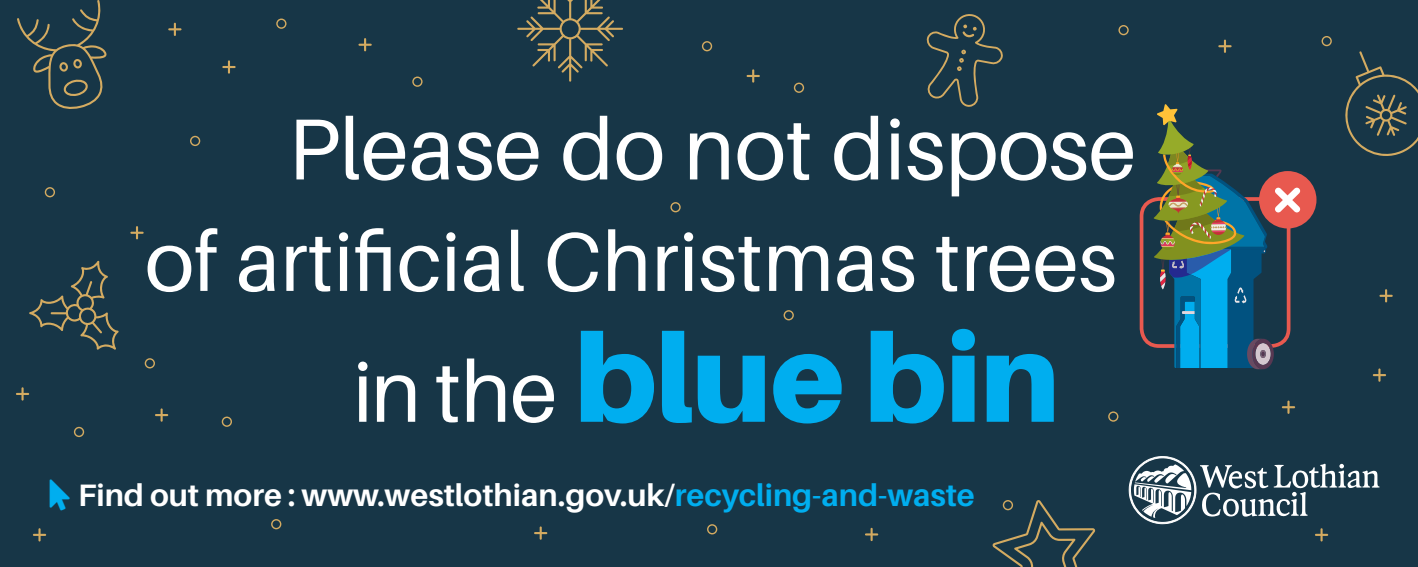
<style>
.page{position:relative;width:1418px;height:567px;background:#fff}
.page>*{position:absolute;margin:0;border:0;box-sizing:border-box;transform-origin:0 0}
.t1{font:900 123.76px "Aileron";letter-spacing:-.01em;color:#00aeef}
.t2{font:86.64px "Aileron";color:#fff}
.t3{font:83.24px "Aileron";color:#fff}
.t4{font:700 31px "Aileron";color:#fff}
.s1{font-weight:400;font-size:85.5px;color:#fff}
.s2{color:#00aeef}
</style>
<div class="page">
<div style="left:0;top:0;width:1417px;height:567px;background:#173647"></div>
<svg style="left:17px;top:0;width:90px;height:109px"></svg>
<svg style="left:926px;top:14px;width:77px;height:93px"></svg>
<svg style="left:222px;top:417px;width:10px;height:10px"></svg>
<svg style="left:145px;top:358px;width:10px;height:10px"></svg>
<svg style="left:271px;top:519px;width:10px;height:10px"></svg>
<svg style="left:412px;top:77px;width:10px;height:10px"></svg>
<svg style="left:702px;top:41px;width:10px;height:10px"></svg>
<svg style="left:276px;top:19px;width:10px;height:10px"></svg>
<svg style="left:190px;top:136px;width:10px;height:10px"></svg>
<svg style="left:670px;top:202px;width:10px;height:10px"></svg>
<svg style="left:783px;top:310px;width:10px;height:10px"></svg>
<svg style="left:1118px;top:25px;width:10px;height:10px"></svg>
<svg style="left:74px;top:427px;width:10px;height:10px"></svg>
<svg style="left:793px;top:83px;width:11px;height:10px"></svg>
<svg style="left:707px;top:524px;width:10px;height:10px"></svg>
<svg style="left:1108px;top:411px;width:10px;height:11px"></svg>
<svg style="left:1321px;top:36px;width:10px;height:10px"></svg>
<svg style="left:517px;top:0;width:106px;height:82px"></svg>
<svg style="left:1345px;top:51px;width:72px;height:105px"></svg>
<svg style="left:992px;top:500px;width:103px;height:67px"></svg>
<svg style="left:168px;top:23px;width:13px;height:13px"></svg>
<svg style="left:16px;top:387px;width:13px;height:14px"></svg>
<svg style="left:1379px;top:289px;width:13px;height:13px"></svg>
<svg style="left:1128px;top:456px;width:251px;height:85px"></svg>
<svg style="left:534px;top:526px;width:13px;height:14px"></svg>
<svg style="left:155px;top:408px;width:13px;height:14px"></svg>
<svg style="left:130px;top:226px;width:14px;height:13px"></svg>
<svg style="left:1372px;top:368px;width:13px;height:14px"></svg>
<svg style="left:1218px;top:40px;width:13px;height:13px"></svg>
<svg style="left:33px;top:528px;width:13px;height:13px"></svg>
<svg style="left:1281px;top:401px;width:14px;height:13px"></svg>
<svg style="left:865px;top:528px;width:13px;height:13px"></svg>
<svg style="left:746px;top:69px;width:14px;height:14px"></svg>
<svg style="left:358px;top:38px;width:14px;height:13px"></svg>
<svg style="left:222px;top:60px;width:14px;height:14px"></svg>
<svg style="left:45px;top:187px;width:10px;height:10px"></svg>
<div style="left:1139px;top:197px;width:151px;height:151px;border:4px solid #e8594f;border-radius:18px"></div>
<div style="left:1260px;top:173px;width:54px;height:54px;background:#e8594f;border-radius:50%"></div>
<div style="left:1258px;top:171px;width:58px;height:57px;border:4px solid #e8594f;border-radius:50%"></div>
<svg style="left:1153px;top:104px;width:147px;height:265px"></svg>
<svg style="left:29px;top:261px;width:90px;height:89px"></svg>
<p class="t2" style="left:288px;top:102px;width:850px">Please do not dispose</p>
<p class="t3" style="left:145px;top:216px;width:973px">of artificial Christmas trees</p>
<p class="t1" style="left:353px;top:306px;width:708px"><span class="s1">in the</span> blue bin</p>
<p class="t4" style="left:78px;top:478px;width:898px">Find out more : www.westlothian.gov.uk/<span class="s2">recycling-and-waste</span></p>
</div>
